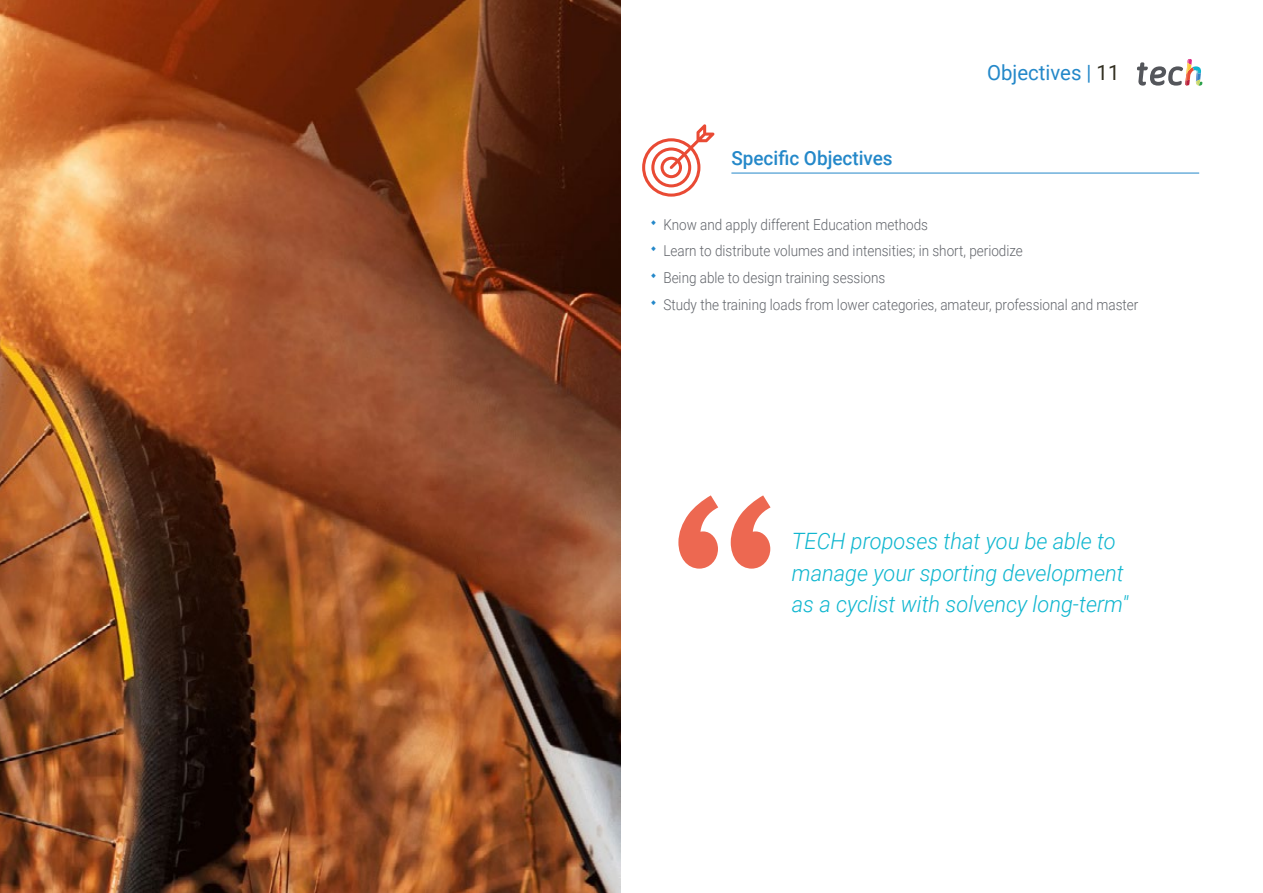
<style>
.page{position:relative;width:1263px;height:893px;background:#fff}
.page>*{position:absolute;margin:0;border:0;box-sizing:border-box;transform-origin:0 0}
.t1{font:italic 300 22.5px/31.5px "Roboto";color:#0fb6cf}
.t2{font:21px "Roboto";color:#2488c9}
.t3{font:500 19.5px "Roboto";color:#2488c9}
.t4{font:300 15px/26.7px "Roboto";color:#61646a;scale:.9 1}
.s1{color:#312e20}
</style>
<div class="page">
<svg style="left:1137px;top:59px;width:65px;height:27px"></svg>
<hr style="left:731px;top:173px;width:468px;height:1px;background:#2488c9">
<svg style="left:642px;top:124px;width:72px;height:73px"></svg>
<img style="left:0;top:0;width:621px;height:893px">
<svg style="left:678px;top:495px;width:92px;height:74px"></svg>
<h3 class="t3" style="left:731px;top:144px;width:163px">Specific Objectives</h3>
<h2 class="t2" style="left:987px;top:57px;width:134px">Objectives | <span class="s1">11</span></h2>
<p class="t4" style="left:663px;top:210px;width:529px">Know and apply different Education methods<br>Learn to distribute volumes and intensities; in short, periodize<br>Being able to design training sessions<br>Study the training loads from lower categories, amateur, professional and master</p>
<h1 class="t1" style="left:792px;top:525px;width:338px">TECH proposes that you be able to manage your sporting development as a cyclist with solvency long-term"</h1>
</div>
